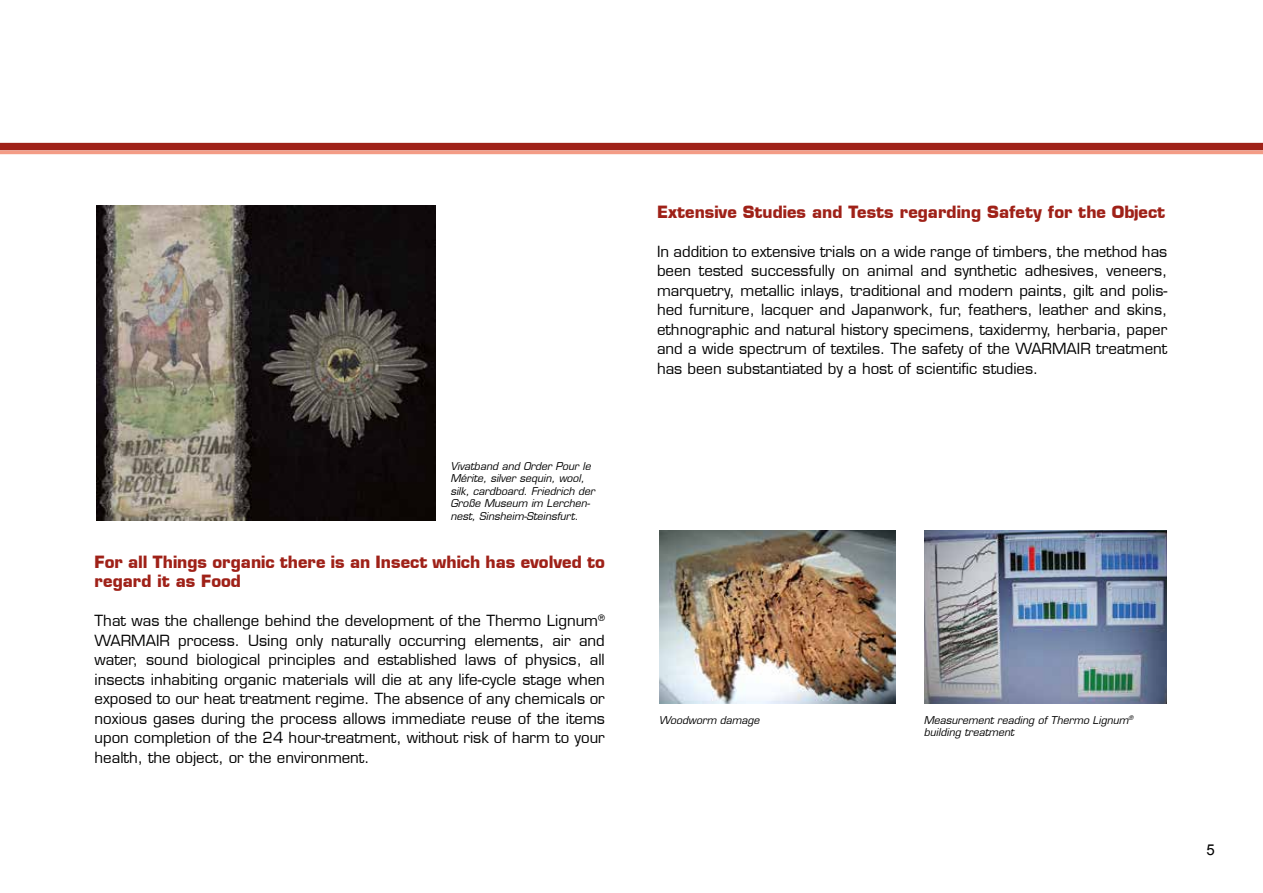
<style>
.page{position:relative;width:1263px;height:893px;background:#fff}
.page>*{position:absolute;margin:0;border:0;box-sizing:border-box;transform-origin:0 0}
.t1{font:700 16.5px/19.5px "Eurostile LT";color:#9f2118}
.t2{font:15px/19.5px "Eurostile LT";color:#000;text-align:justify}
.t3{font:15px "Arial";color:#000}
.t4{font:italic 10.5px/12.6px "Eurostile LT";color:#000}
</style>
<div class="page">
<div style="left:0;top:143px;width:1263px;height:7px;background:#9f2118"></div>
<svg style="left:0;top:150px;width:1263px;height:4px;background:#f19e8a"></svg>
<img style="left:924px;top:530px;width:242px;height:174px">
<img style="left:660px;top:530px;width:236px;height:174px">
<img style="left:97px;top:205px;width:338px;height:315px">
<p class="t4" style="left:450px;top:460px;width:146px">Vivatband and Order Pour le<br>Mérite, silver sequin, wool, silk, cardboard. Friedrich der<br>Große Museum im Lerchen&shy;nest, Sinsheim-Steinsfurt.</p>
<p class="t1" style="left:95px;top:552px;width:512px">For all Things organic there is an Insect which has evolved to regard it as Food</p>
<p class="t2" style="left:95px;top:611px;width:512px">That was the challenge behind the development of the Thermo Lignum<sup>® </sup>WARMAIR process. Using only naturally occurring elements, air and water, sound biological principles and established laws of physics, all insects inhabiting organic materials will die at any life-cycle stage when exposed to our heat treatment regime. The absence of any chemicals or noxious gases during the process allows immediate reuse of the items upon completion of the 24 hour-treatment, without risk of harm to your health, the object, or the environment.</p>
<p class="t1" style="left:657px;top:202px;width:510px">Extensive Studies and Tests regarding Safety for the Object</p>
<p class="t2" style="left:657px;top:242px;width:512px">In addition to extensive trials on a wide range of timbers, the method has been tested successfully on animal and synthetic adhesives, veneers, marquetry, metallic inlays, traditional and modern paints, gilt and polis&shy;hed furniture, lacquer and Japanwork, fur, feathers, leather and skins, ethnographic and natural history specimens, taxidermy, herbaria, paper and a wide spectrum of textiles. The safety of the WARMAIR treatment has been substantiated by a host of scientific studies.</p>
<p class="t4" style="left:659px;top:713px;width:102px">Woodworm damage</p>
<p class="t4" style="left:924px;top:713px;width:211px">Measurement reading of Thermo Lignum<sup>® </sup>building treatment</p>
<p class="t3" style="left:1206px;top:840px;width:10px">5</p>
</div>
